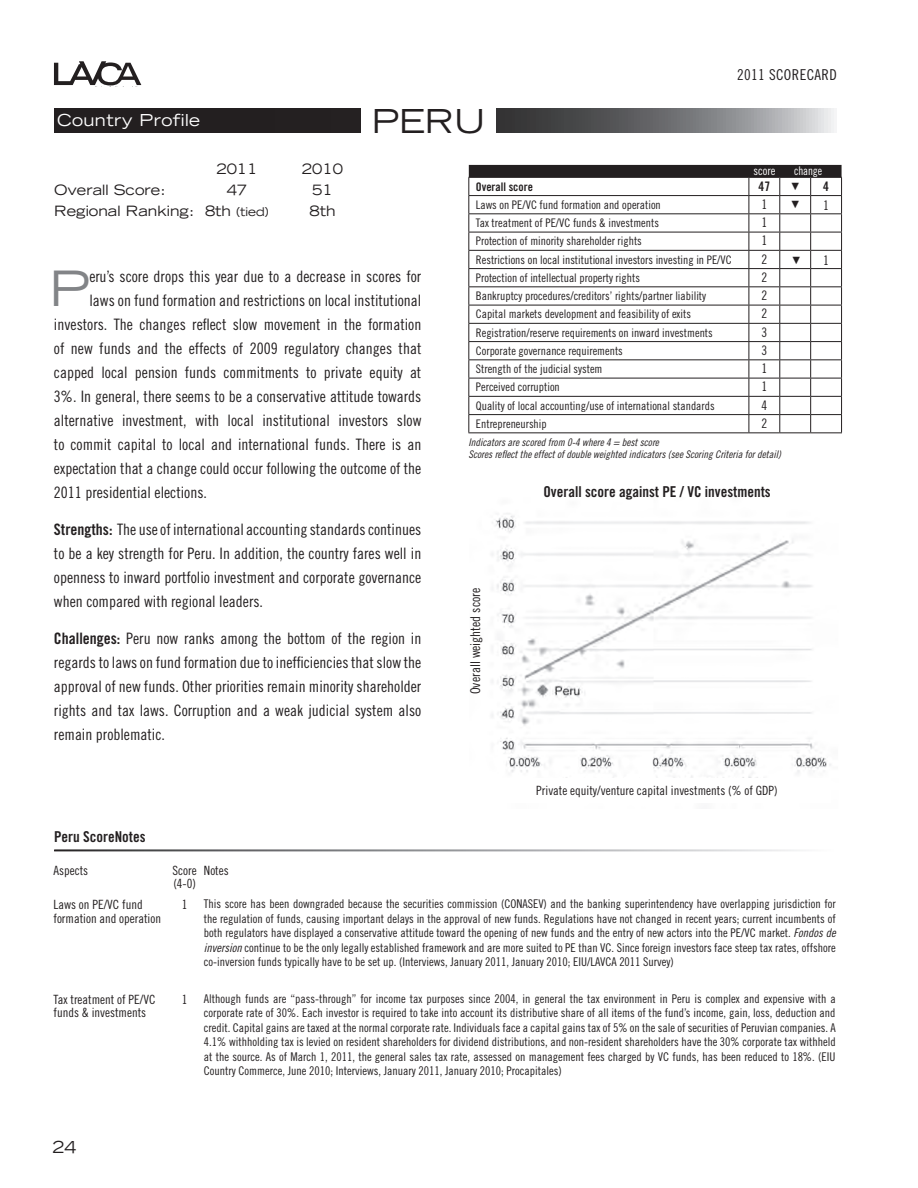
<style>
.page{position:relative;width:918px;height:1188px;background:#fff}
.page>*{position:absolute;margin:0;border:0;box-sizing:border-box;transform-origin:0 0}
.t1{font:expanded 48.75px "Trade Gothic LH";color:#828487}
.t2{font:expanded 33px "Trade Gothic LH";color:#231f20}
.t3{font:expanded 16.5px "Trade Gothic LH";letter-spacing:.025em;color:#fff}
.t4{font:expanded 16.5px "Trade Gothic LH";color:#231f20}
.t5{font:15.75px/24px "Trade Gothic Cond Eighteen";color:#231f20;text-align:justify}
.t6{font:15px "Trade Gothic Bold Cond Twenty";color:#231f20}
.t7{font:15px "Trade Gothic Cond Eighteen";letter-spacing:.025em;color:#231f20}
.t8{font:expanded 14.25px "Trade Gothic LH";color:#231f20}
.t9{font:13.5px "Trade Gothic Cond Eighteen";color:#231f20}
.t10{font:13.2px "Trade Gothic Cond Eighteen";color:#231f20}
.t11{font:13.2px "Trade Gothic Bold Cond Twenty";color:#231f20}
.t12{font:12.75px/13.5px "Trade Gothic Cond Eighteen";color:#231f20}
.t13{font:12px/14.4px "Trade Gothic Cond Eighteen";color:#231f20;text-align:justify}
.t14{font:12px "Trade Gothic Cond Eighteen";letter-spacing:-.01em;color:#fff;scale:.93 1}
.t15{font:12px "Trade Gothic Cond Eighteen";letter-spacing:-.01em;color:#fff}
.t16{font:11.85px "Trade Gothic Cond Eighteen";color:#231f20}
.t17{font:11.85px "Trade Gothic Bold Cond Twenty";color:#231f20}
.t18{font:10.5px/11.6px "Trade Gothic Cond Eighteen Obl";color:#231f20}
.s1{font-size:12px}
.s2{font-family:"Trade Gothic Bold Cond Twenty"}
.s3{font-family:"Trade Gothic Cond Eighteen Obl"}
</style>
<div class="page">
<svg style="left:54px;top:108px;width:780px;height:25px;background:#4e4d4f"></svg>
<svg style="left:54px;top:61px;width:87px;height:24px"></svg>
<hr style="left:52px;top:59px;width:27px;height:3px;background:#fff">
<div style="left:361px;top:99px;width:135px;height:44px;background:#fff"></div>
<div style="left:54px;top:850px;width:783px;height:1px;border:2px solid #fff"></div>
<img style="left:491px;top:513px;width:340px;height:265px">
<hr style="left:468px;top:432px;width:281px;height:1px;background:#231f20">
<hr style="left:749px;top:432px;width:31px;height:1px;background:#231f20">
<hr style="left:780px;top:432px;width:31px;height:1px;background:#231f20">
<hr style="left:811px;top:432px;width:31px;height:1px;background:#231f20">
<svg style="left:468px;top:165px;width:374px;height:267px"></svg>
<h3 class="t3" style="left:57px;top:109px;width:145px">Country Profile</h3>
<p class="t8" style="left:216px;top:160px;width:43px">2011</p>
<p class="t8" style="left:302px;top:160px;width:43px">2010</p>
<h2 class="t2" style="left:372px;top:99px;width:115px">PERU</h2>
<p class="t7" style="left:737px;top:66px;width:101px">2011 SCORECARD</p>
<p class="t15" style="left:754px;top:164px;width:24px">score</p>
<p class="t14" style="left:794px;top:164px;width:32px">change</p>
<p class="t8" style="left:54px;top:181px;width:113px">Overall Score:</p>
<p class="t8" style="left:227px;top:181px;width:22px">47</p>
<p class="t8" style="left:312px;top:181px;width:22px">51</p>
<p class="t8" style="left:54px;top:202px;width:216px">Regional Ranking: 8th <span class="s1">(tied)</span></p>
<p class="t8" style="left:309px;top:202px;width:28px">8th</p>
<h1 class="t1" style="left:49px;top:257px;width:42px">P</h1>
<h3 class="t5" style="left:89px;top:264px;width:333px">eru’s score drops this year due to a decrease in scores for</h3>
<h3 class="t5" style="left:89px;top:288px;width:333px">laws on fund formation and restrictions on local institutional</h3>
<h3 class="t5" style="left:54px;top:312px;width:369px">investors. The changes reflect slow movement in the formation</h3>
<h3 class="t5" style="left:54px;top:336px;width:369px">of new funds and the effects of 2009 regulatory changes that</h3>
<h3 class="t5" style="left:54px;top:360px;width:369px">capped local pension funds commitments to private equity at</h3>
<h3 class="t5" style="left:54px;top:384px;width:369px">3%. In general, there seems to be a conservative attitude towards</h3>
<h3 class="t5" style="left:54px;top:408px;width:369px">alternative investment, with local institutional investors slow</h3>
<h3 class="t5" style="left:54px;top:432px;width:369px">to commit capital to local and international funds. There is an</h3>
<h3 class="t5" style="left:54px;top:456px;width:369px">expectation that a change could occur following the outcome of the</h3>
<h3 class="t5" style="left:54px;top:480px;width:155px">2011 presidential elections.</h3>
<p class="t5" style="left:54px;top:517px;width:369px"><span class="s2">Strengths:</span> The use of international accounting standards continues to be a key strength for Peru. In addition, the country fares well in openness to inward portfolio investment and corporate governance when compared with regional leaders.</p>
<p class="t5" style="left:54px;top:626px;width:369px"><span class="s2">Challenges:</span> Peru now ranks among the bottom of the region in regards to laws on fund formation due to inefficiencies that slow the approval of new funds. Other priorities remain minority shareholder rights and tax laws. Corruption and a weak judicial system also remain problematic.</p>
<p class="t17" style="left:476px;top:179px;width:59px">Overall score</p>
<p class="t11" style="left:759px;top:178px;width:13px">47</p>
<p class="t11" style="left:823px;top:179px;width:7px">4</p>
<p class="t16" style="left:476px;top:198px;width:186px">Laws on PE/VC fund formation and operation</p>
<p class="t10" style="left:761px;top:196px;width:7px">1</p>
<p class="t10" style="left:823px;top:197px;width:7px">1</p>
<p class="t16" style="left:476px;top:216px;width:185px">Tax treatment of PE/VC funds &amp; investments</p>
<p class="t10" style="left:761px;top:215px;width:7px">1</p>
<p class="t16" style="left:476px;top:234px;width:168px">Protection of minority shareholder rights</p>
<p class="t10" style="left:761px;top:233px;width:7px">1</p>
<p class="t16" style="left:476px;top:252px;width:257px">Restrictions on local institutional investors investing in PE/VC</p>
<p class="t10" style="left:761px;top:251px;width:7px">2</p>
<p class="t10" style="left:823px;top:252px;width:7px">1</p>
<p class="t16" style="left:476px;top:271px;width:166px">Protection of intellectual property rights</p>
<p class="t10" style="left:761px;top:269px;width:7px">2</p>
<p class="t16" style="left:476px;top:289px;width:232px">Bankruptcy procedures/creditors’ rights/partner liability</p>
<p class="t10" style="left:761px;top:288px;width:7px">2</p>
<p class="t16" style="left:476px;top:307px;width:217px">Capital markets development and feasibility of exits</p>
<p class="t10" style="left:761px;top:306px;width:7px">2</p>
<p class="t16" style="left:476px;top:325px;width:238px">Registration/reserve requirements on inward investments</p>
<p class="t10" style="left:761px;top:324px;width:7px">3</p>
<p class="t16" style="left:476px;top:344px;width:148px">Corporate governance requirements</p>
<p class="t10" style="left:761px;top:342px;width:7px">3</p>
<p class="t16" style="left:476px;top:362px;width:128px">Strength of the judicial system</p>
<p class="t10" style="left:761px;top:361px;width:7px">1</p>
<p class="t16" style="left:476px;top:380px;width:85px">Perceived corruption</p>
<p class="t10" style="left:761px;top:379px;width:7px">1</p>
<p class="t16" style="left:476px;top:398px;width:240px">Quality of local accounting/use of international standards</p>
<p class="t10" style="left:761px;top:397px;width:7px">4</p>
<p class="t16" style="left:476px;top:417px;width:72px">Entrepreneurship</p>
<p class="t10" style="left:761px;top:415px;width:7px">2</p>
<p class="t18" style="left:468px;top:437px;width:314px">Indicators are scored from 0-4 where 4 = best score<br>Scores reflect the effect of double weighted indicators (see Scoring Criteria for detail)</p>
<p class="t9" style="left:467px;top:694px;width:108px;rotate:-90deg">Overall weighted score</p>
<p class="t6" style="left:543px;top:483px;width:229px">Overall score against PE / VC investments</p>
<p class="t12" style="left:536px;top:784px;width:243px">Private equity/venture capital investments (% of GDP)</p>
<p class="t6" style="left:54px;top:827px;width:93px">Peru ScoreNotes</p>
<p class="t12" style="left:53px;top:863px;width:36px">Aspects</p>
<p class="t12" style="left:173px;top:863px;width:26px">Score (4-0)</p>
<p class="t12" style="left:204px;top:863px;width:26px">Notes</p>
<p class="t12" style="left:53px;top:898px;width:109px">Laws on PE/VC fund formation and operation</p>
<p class="t12" style="left:182px;top:898px;width:7px">1</p>
<p class="t13" style="left:204px;top:897px;width:633px">This score has been downgraded because the securities commission (CONASEV) and the banking superintendency have overlapping jurisdiction for the regulation of funds, causing important delays in the approval of new funds. Regulations have not changed in recent years; current incumbents of both regulators have displayed a conservative attitude toward the opening of new funds and the entry of new actors into the PE/VC market. <span class="s3">Fondos de inversion</span> continue to be the only legally established framework and are more suited to PE than VC. Since foreign investors face steep tax rates, offshore co-inversion funds typically have to be set up. (Interviews, January 2011, January 2010; EIU/LAVCA 2011 Survey)</p>
<p class="t12" style="left:53px;top:992px;width:103px">Tax treatment of PE/VC funds &amp; investments</p>
<p class="t12" style="left:182px;top:992px;width:7px">1</p>
<p class="t13" style="left:204px;top:991px;width:633px">Although funds are “pass-through” for income tax purposes since 2004, in general the tax environment in Peru is complex and expensive with a corporate rate of 30%. Each investor is required to take into account its distributive share of all items of the fund’s income, gain, loss, deduction and credit. Capital gains are taxed at the normal corporate rate. Individuals face a capital gains tax of 5% on the sale of securities of Peruvian companies. A 4.1% withholding tax is levied on resident shareholders for dividend distributions, and non-resident shareholders have the 30% corporate tax withheld at the source. As of March 1, 2011, the general sales tax rate, assessed on management fees charged by VC funds, has been reduced to 18%. (EIU Country Commerce, June 2010; Interviews, January 2011, January 2010; Procapitales)</p>
<h3 class="t4" style="left:53px;top:1136px;width:25px">24</h3>
</div>
